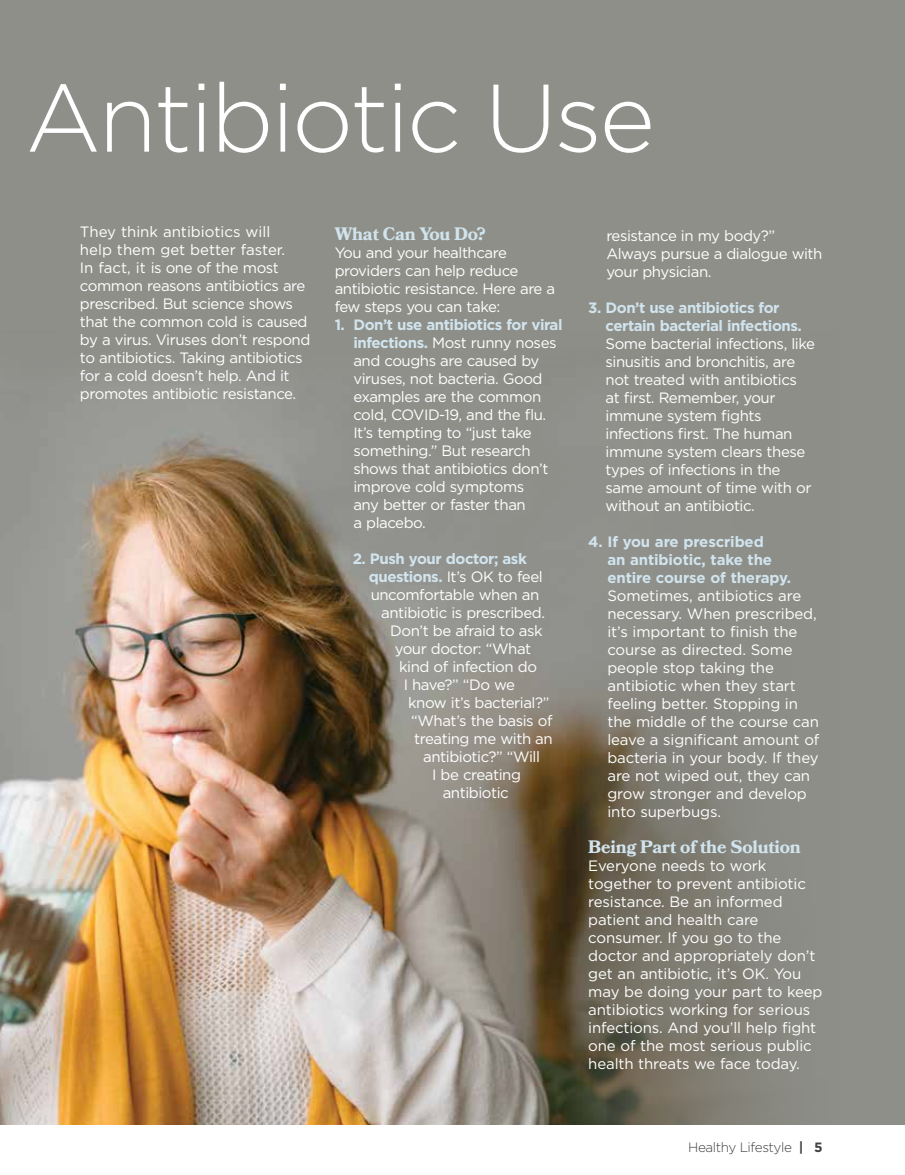
<style>
.page{position:relative;width:905px;height:1175px;background:#fff}
.page>*{position:absolute;margin:0;border:0;box-sizing:border-box;transform-origin:0 0}
.t1{font:95.85px "Gotham OTF Light";letter-spacing:-.03em;color:#fff}
.t2{font:700 18px "Bookmania";letter-spacing:-.01em;color:#d1e4ee}
.t3{font:15px/18px "Gotham OTF Book";letter-spacing:-.03em;color:#fff}
.t4{font:15px/18px "Gotham OTF Book";letter-spacing:-.01em;color:#fff}
.t5{font:700 15px/18px "Gotham OTF";letter-spacing:-.03em;color:#d1e4ee}
.t6{font:700 15px/18px "Gotham OTF";letter-spacing:-.01em;color:#d1e4ee}
.t7{font:13.5px "Gotham OTF Light";letter-spacing:-.03em;color:#414042}
.s1{font-family:"Gotham OTF";font-weight:700;color:#d1e4ee}
.s2{font-family:"Gotham OTF";font-weight:700}
</style>
<div class="page">
<div style="left:0;top:0;width:904px;height:1124px;background:#8e8f89"></div>
<img style="left:0;top:380px;width:776px;height:744px">
<h1 class="t1" style="left:25px;top:66px;width:631px">Antibiotic Use</h1>
<p class="t3" style="left:80px;top:223px;width:232px">They think antibiotics will<br>help them get better faster.<br>In fact, it is one of the most common reasons antibiotics are prescribed. But science shows that the common cold is caused by a virus. Viruses don’t respond to antibiotics. Taking antibiotics for a cold doesn’t help. And it promotes antibiotic resistance.</p>
<p class="t2" style="left:334px;top:223px;width:152px">What Can You Do?</p>
<p class="t3" style="left:334px;top:244px;width:222px">You and your healthcare providers can help reduce antibiotic resistance. Here are a few steps you can take:</p>
<p class="t5" style="left:334px;top:316px;width:229px">1. Don’t use antibiotics for viral</p>
<p class="t3" style="left:353px;top:334px;width:205px"><span class="s1">infections.</span> Most runny noses and coughs are caused by viruses, not bacteria. Good examples are the common cold, COVID-19, and the flu.<br>It’s tempting to “just take something.” But research shows that antibiotics don’t improve cold symptoms<br>any better or faster than<br>a placebo.</p>
<p class="t5" style="left:352px;top:550px;width:176px">2. Push your doctor; ask</p>
<p class="t3" style="left:369px;top:568px;width:175px"><span class="s1">questions.</span> It’s OK to feel</p>
<p class="t3" style="left:370px;top:586px;width:170px">uncomfortable when an</p>
<p class="t3" style="left:381px;top:604px;width:165px">antibiotic is prescribed.</p>
<p class="t3" style="left:390px;top:622px;width:154px">Don’t be afraid to ask</p>
<p class="t3" style="left:394px;top:640px;width:138px">your doctor: “What</p>
<p class="t3" style="left:399px;top:658px;width:139px">kind of infection do</p>
<p class="t3" style="left:404px;top:676px;width:113px">I have?” “Do we</p>
<p class="t3" style="left:408px;top:694px;width:143px">know it’s bacterial?”</p>
<p class="t3" style="left:411px;top:712px;width:143px">“What’s the basis of</p>
<p class="t3" style="left:414px;top:730px;width:140px">treating me with an</p>
<p class="t3" style="left:423px;top:748px;width:118px">antibiotic?” “Will</p>
<p class="t3" style="left:432px;top:766px;width:90px">I be creating</p>
<p class="t3" style="left:442px;top:784px;width:68px">antibiotic</p>
<p class="t3" style="left:606px;top:226px;width:218px">resistance in my body?”<br>Always pursue a dialogue with your physician.</p>
<p class="t5" style="left:605px;top:298px;width:198px;text-indent:-17px">3. Don’t use antibiotics for certain bacterial infections.</p>
<p class="t3" style="left:605px;top:334px;width:211px">Some bacterial infections, like sinusitis and bronchitis, are not treated with antibiotics at first. Remember, your immune system fights infections first. The human immune system clears these types of infections in the same amount of time with or without an antibiotic.</p>
<p class="t6" style="left:607px;top:532px;width:185px;text-indent:-19px">4. If you are prescribed<br>an antibiotic, take the entire course of therapy.</p>
<p class="t4" style="left:607px;top:586px;width:213px">Sometimes, antibiotics are necessary. When prescribed, it’s important to finish the course as directed. Some people stop taking the antibiotic when they start feeling better. Stopping in the middle of the course can leave a significant amount of bacteria in your body. If they are not wiped out, they can grow stronger and develop into superbugs.</p>
<p class="t2" style="left:588px;top:836px;width:214px">Being Part of the Solution</p>
<p class="t4" style="left:588px;top:856px;width:236px">Everyone needs to work together to prevent antibiotic resistance. Be an informed patient and health care consumer. If you go to the doctor and appropriately don’t get an antibiotic, it’s OK. You may be doing your part to keep antibiotics working for serious infections. And you’ll help fight one of the most serious public health threats we face today.</p>
<p class="t7" style="left:688px;top:1139px;width:136px">Healthy Lifestyle <span class="s2">| 5</span></p>
</div>
